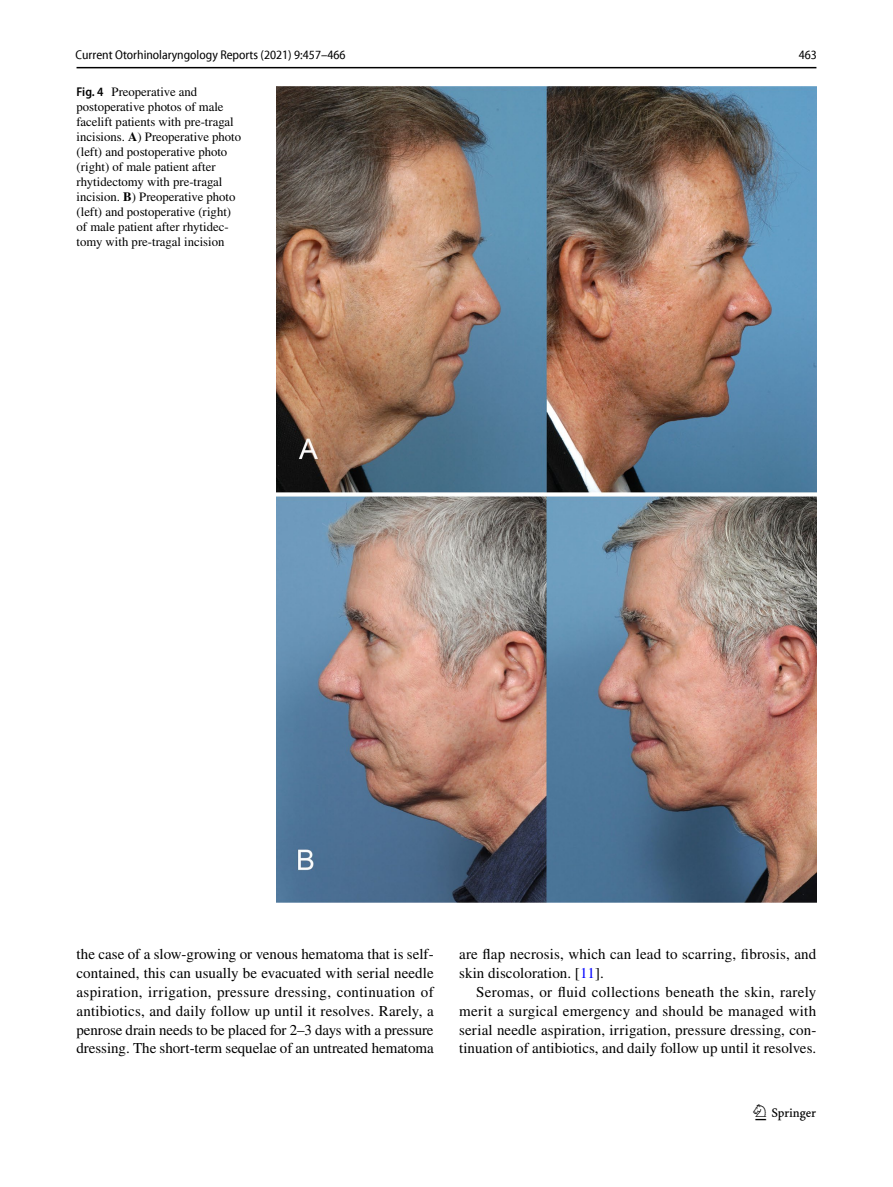
<style>
.page{position:relative;width:893px;height:1187px;background:#fff}
.page>*{position:absolute;margin:0;border:0;box-sizing:border-box;transform-origin:0 0}
.t1{font:22.5px "Springnew Regular 3";color:#000}
.t2{font:15px/18.8px "STIX";color:#000;text-align:justify}
.t3{font:12.75px/15px "STIX";color:#000}
.t4{font:semi-condensed 12.75px "Myriad Pro Unic";color:#000}
.s1{font-family:"Myriad Pro";font-weight:600;font-stretch:semi-condensed}
.s2{font-weight:700}
.s3{color:#00f}
</style>
<div class="page">
<hr style="left:77px;top:67px;width:739px;height:1px;background:#000">
<img style="left:276px;top:87px;width:540px;height:815px">
<p class="t4" style="left:76px;top:50px;width:272px">Current Otorhinolaryngology Reports (2021) 9:457–466</p>
<p class="t4" style="left:799px;top:50px;width:20px">463</p>
<p class="t3" style="left:77px;top:85px;width:166px"><span class="s1">Fig. 4</span> Preoperative and postoperative photos of male facelift patients with pre-tragal incisions. <span class="s2">A</span>) Preoperative photo (left) and postoperative photo (right) of male patient after rhytidectomy with pre-tragal incision. <span class="s2">B</span>) Preoperative photo (left) and postoperative (right) of male patient after rhytidec&shy;tomy with pre-tragal incision</p>
<p class="t2" style="left:77px;top:946px;width:359px">the case of a slow-growing or venous hematoma that is self&shy;contained, this can usually be evacuated with serial needle aspiration, irrigation, pressure dressing, continuation of antibiotics, and daily follow up until it resolves. Rarely, a penrose drain needs to be placed for 2–3 days with a pressure dressing. The short-term sequelae of an untreated hematoma</p>
<p class="t2" style="left:459px;top:946px;width:359px">are flap necrosis, which can lead to scarring, fibrosis, and skin discoloration. [<span class="s3">11</span>].</p>
<p class="t2" style="left:459px;top:983px;width:359px;text-indent:17px">Seromas, or fluid collections beneath the skin, rarely merit a surgical emergency and should be managed with serial needle aspiration, irrigation, pressure dressing, con&shy;tinuation of antibiotics, and daily follow up until it resolves.</p>
<h1 class="t1" style="left:755px;top:1104px;width:62px">1 3</h1>
</div>
